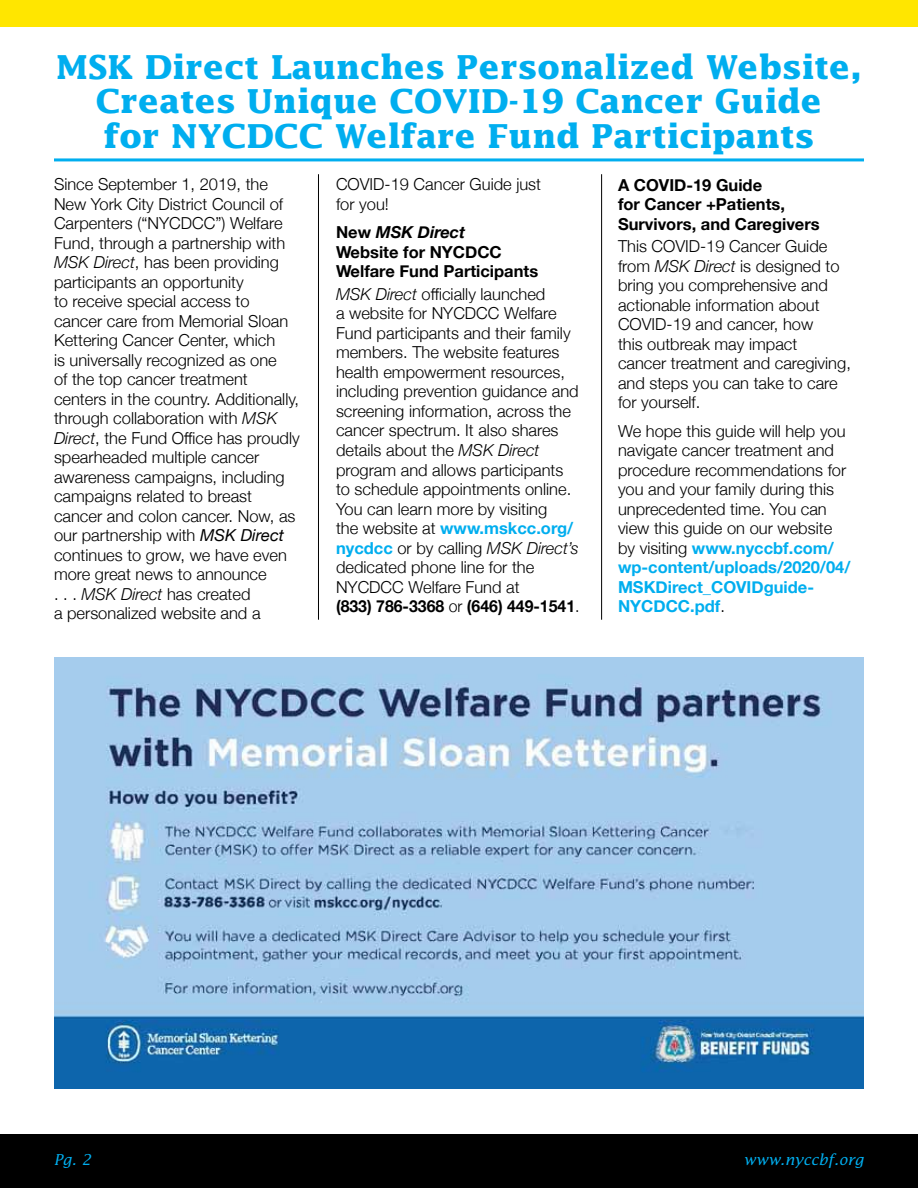
<style>
.page{position:relative;width:918px;height:1188px;background:#fff}
.page>*{position:absolute;margin:0;border:0;box-sizing:border-box;transform-origin:0 0}
.t1{font:700 33px/34.5px "Lucida";color:#00aeef;text-align:center}
.t2{font:300 16.5px/19.5px "Helvetica Neue";color:#000}
.t3{font:700 16.5px/19.5px "Helvetica Neue";color:#000}
.t4{font:italic 15px "Lucida";color:#00aeef}
.s1{font-style:italic}
.s2{font-weight:400;font-style:italic}
.s3{font-weight:700;color:#00aeef}
.s4{font-weight:700}
</style>
<div class="page">
<div style="left:0;top:1135px;width:918px;height:53px;background:#000"></div>
<div style="left:0;top:0;width:918px;height:27px;background:#ffe600"></div>
<hr style="left:54px;top:158px;width:810px;height:3px;background:#00aeef">
<hr style="left:318px;top:174px;width:1px;height:446px;background:#000">
<hr style="left:601px;top:174px;width:1px;height:446px;background:#000">
<img style="left:54px;top:657px;width:810px;height:432px">
<h1 class="t1" style="left:56px;top:49px;width:807px">MSK Direct Launches Personalized Website,<br>Creates Unique COVID-19 Cancer Guide<br>for NYCDCC Welfare Fund Participants</h1>
<p class="t2" style="left:54px;top:173px;width:247px">Since September 1, 2019, the<br>New York City District Council of<br>Carpenters (“NYCDCC”) Welfare<br>Fund, through a partnership with<br><span class="s1">MSK Direct</span>, has been providing participants an opportunity<br>to receive special access to cancer care from Memorial Sloan<br>Kettering Cancer Center, which<br>is universally recognized as one<br>of the top cancer treatment centers in the country. Additionally, through collaboration with <span class="s1">MSK<br>Direct</span>, the Fund Office has proudly spearheaded multiple cancer awareness campaigns, including campaigns related to breast cancer and colon cancer. Now, as our partnership with <span class="s2">MSK Direct </span>continues to grow, we have even more great news to announce<br>. . . <span class="s1">MSK Direct</span> has created<br>a personalized website and a</p>
<p class="t2" style="left:336px;top:174px;width:207px">COVID-19 Cancer Guide just for you!</p>
<p class="t3" style="left:618px;top:175px;width:203px">A COVID-19 Guide<br>for Cancer +Patients,<br>Survivors, and Caregivers</p>
<p class="t2" style="left:618px;top:235px;width:234px">This COVID-19 Cancer Guide from <span class="s1">MSK Direct</span> is designed to bring you comprehensive and actionable information about<br>COVID-19 and cancer, how<br>this outbreak may impact<br>cancer treatment and caregiving, and steps you can take to care for yourself.</p>
<p class="t2" style="left:618px;top:420px;width:234px">We hope this guide will help you navigate cancer treatment and procedure recommendations for you and your family during this unprecedented time. You can view this guide on our website by visiting <span class="s3">www.nyccbf.com/ wp-content/uploads/2020/04/<br>MSKDirect_COVIDguide-<br>NYCDCC.pdf</span>.</p>
<p class="t3" style="left:336px;top:223px;width:204px">New <span class="s1">MSK Direct<br></span>Website for NYCDCC<br>Welfare Fund Participants</p>
<p class="t2" style="left:336px;top:283px;width:245px"><span class="s1">MSK Direct</span> officially launched<br>a website for NYCDCC Welfare<br>Fund participants and their family members. The website features health empowerment resources, including prevention guidance and screening information, across the cancer spectrum. It also shares details about the <span class="s1">MSK Direct </span>program and allows participants to schedule appointments online.<br>You can learn more by visiting<br>the website at <span class="s3">www.mskcc.org/ nycdcc</span> or by calling <span class="s1">MSK Direct’s </span>dedicated phone line for the<br>NYCDCC Welfare Fund at<br><span class="s4">(833) 786-3368</span> or <span class="s4">(646) 449-1541</span>.</p>
<p class="t4" style="left:54px;top:1151px;width:38px">Pg. 2</p>
<p class="t4" style="left:743px;top:1151px;width:122px">www.nyccbf.org</p>
</div>
